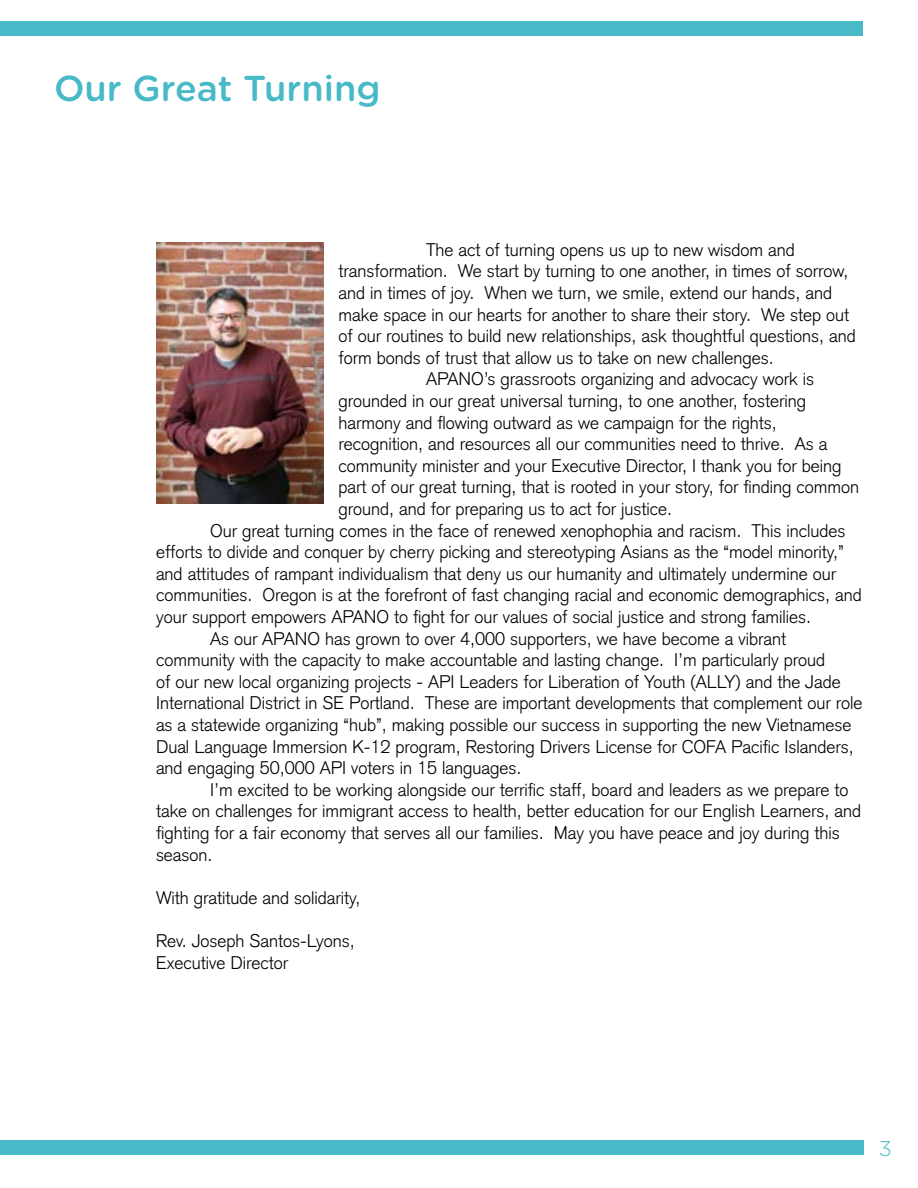
<style>
.page{position:relative;width:918px;height:1188px;background:#fff}
.page>*{position:absolute;margin:0;border:0;box-sizing:border-box;transform-origin:0 0}
.t1{font:500 36px "Gotham Rounded";color:#48b9c7}
.t2{font:300 21.3px "Gotham Rounded";color:#48b9c7}
.t3{font:300 18px/21.6px "Akzidenz Grotesk";color:#000}
</style>
<div class="page">
<div style="left:0;top:1140px;width:864px;height:15px;background:#48b9c7"></div>
<div style="left:0;top:22px;width:862px;height:14px;background:#48b9c7"></div>
<img style="left:156px;top:242px;width:168px;height:262px">
<h1 class="t1" style="left:54px;top:63px;width:328px">Our Great Turning</h1>
<p class="t3" style="left:426px;top:239px;width:370px">The act of turning opens us up to new wisdom and</p>
<p class="t3" style="left:338px;top:260px;width:512px">transformation. We start by turning to one another, in times of sorrow,</p>
<p class="t3" style="left:338px;top:282px;width:495px">and in times of joy. When we turn, we smile, extend our hands, and</p>
<p class="t3" style="left:338px;top:304px;width:512px">make space in our hearts for another to share their story. We step out</p>
<p class="t3" style="left:338px;top:325px;width:519px">of our routines to build new relationships, ask thoughtful questions, and</p>
<p class="t3" style="left:338px;top:347px;width:437px">form bonds of trust that allow us to take on new challenges.</p>
<p class="t3" style="left:426px;top:368px;width:390px">APANO’s grassroots organizing and advocacy work is</p>
<p class="t3" style="left:338px;top:390px;width:469px">grounded in our great universal turning, to one another, fostering</p>
<p class="t3" style="left:338px;top:412px;width:440px">harmony and flowing outward as we campaign for the rights,</p>
<p class="t3" style="left:338px;top:433px;width:491px">recognition, and resources all our communities need to thrive. As a</p>
<p class="t3" style="left:338px;top:455px;width:505px">community minister and your Executive Director, I thank you for being</p>
<p class="t3" style="left:338px;top:476px;width:522px">part of our great turning, that is rooted in your story, for finding common</p>
<p class="t3" style="left:338px;top:498px;width:335px">ground, and for preparing us to act for justice.</p>
<p class="t3" style="left:210px;top:520px;width:637px">Our great turning comes in the face of renewed xenophophia and racism. This includes</p>
<p class="t3" style="left:156px;top:541px;width:689px">efforts to divide and conquer by cherry picking and stereotyping Asians as the “model minority,”</p>
<p class="t3" style="left:156px;top:563px;width:682px">and attitudes of rampant individualism that deny us our humanity and ultimately undermine our</p>
<p class="t3" style="left:156px;top:584px;width:707px">communities. Oregon is at the forefront of fast changing racial and economic demographics, and</p>
<p class="t3" style="left:156px;top:606px;width:657px">your support empowers APANO to fight for our values of social justice and strong families.</p>
<p class="t3" style="left:210px;top:628px;width:578px">As our APANO has grown to over 4,000 supporters, we have become a vibrant</p>
<p class="t3" style="left:156px;top:649px;width:671px">community with the capacity to make accountable and lasting change. I’m particularly proud</p>
<p class="t3" style="left:156px;top:671px;width:686px">of our new local organizing projects - API Leaders for Liberation of Youth (ALLY) and the Jade</p>
<p class="t3" style="left:156px;top:692px;width:708px">International District in SE Portland. These are important developments that complement our role</p>
<p class="t3" style="left:156px;top:714px;width:697px">as a statewide organizing “hub”, making possible our success in supporting the new Vietnamese</p>
<p class="t3" style="left:156px;top:736px;width:699px">Dual Language Immersion K-12 program, Restoring Drivers License for COFA Pacific Islanders,</p>
<p class="t3" style="left:156px;top:757px;width:367px">and engaging 50,000 API voters in 15 languages.</p>
<p class="t3" style="left:210px;top:779px;width:640px">I’m excited to be working alongside our terrific staff, board and leaders as we prepare to</p>
<p class="t3" style="left:156px;top:800px;width:707px">take on challenges for immigrant access to health, better education for our English Learners, and</p>
<p class="t3" style="left:156px;top:822px;width:685px">fighting for a fair economy that serves all our families. May you have peace and joy during this</p>
<p class="t3" style="left:156px;top:844px;width:58px">season.</p>
<p class="t3" style="left:156px;top:887px;width:206px">With gratitude and solidarity,</p>
<p class="t3" style="left:156px;top:930px;width:200px">Rev. Joseph Santos-Lyons,<br>Executive Director</p>
<p class="t2" style="left:879px;top:1134px;width:14px">3</p>
</div>
